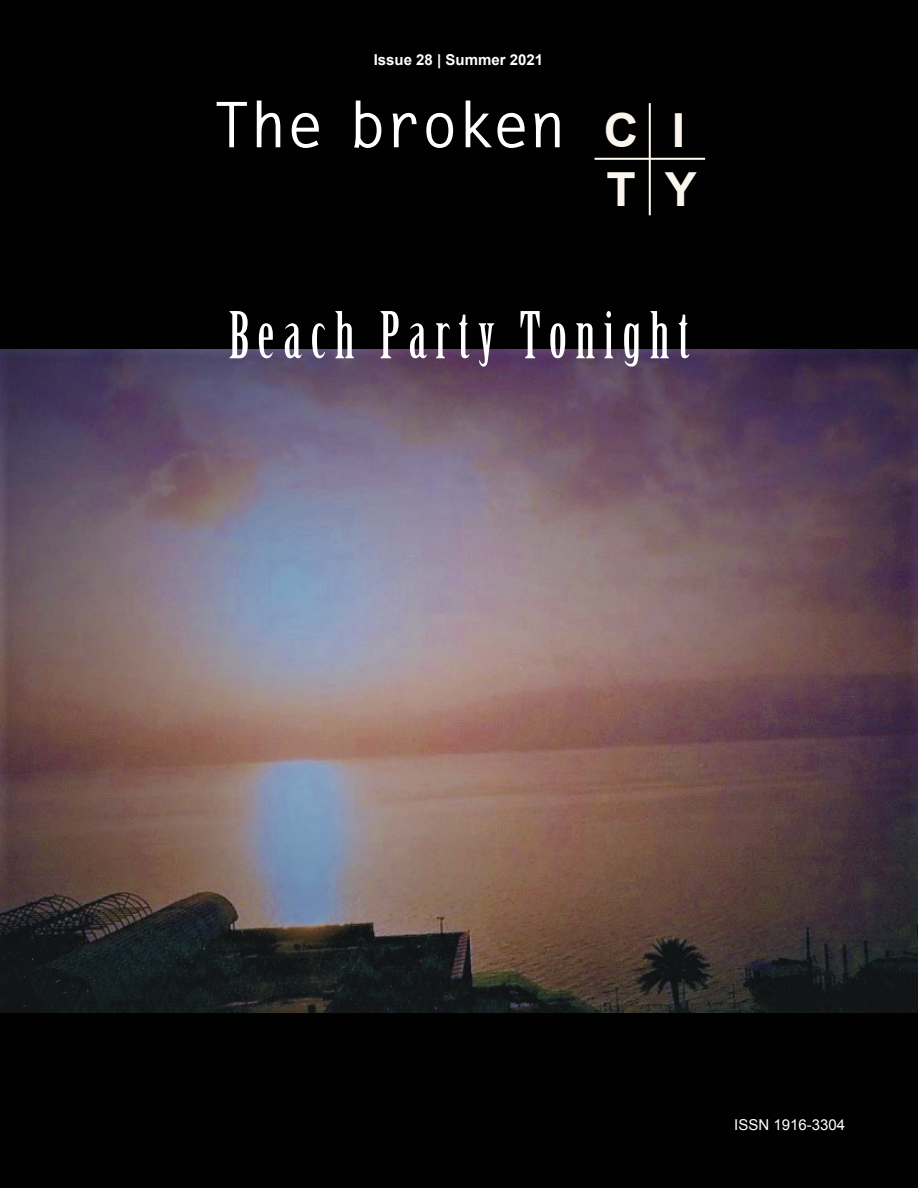
<style>
.page{position:relative;width:918px;height:1188px;background:#fff}
.page>*{position:absolute;margin:0;border:0;box-sizing:border-box;transform-origin:0 0}
.t1{font:63px "Birch Std";letter-spacing:.14em;color:#fff}
.t2{font:700 63px "Letter Gothic Std";letter-spacing:-.02em;color:#fff}
.t3{font:700 46.95px "Arial";color:#faf5ed}
.t4{font:700 15px "Arial";color:#fff}
.t5{font:15px "Arial";color:#fff}
.s1{font-family:"Arial";font-size:46.95px;color:#faf5ed}
</style>
<div class="page">
<div style="left:0;top:987px;width:918px;height:201px;background:#000100"></div>
<div style="left:0;top:0;width:918px;height:387px;background:#000100"></div>
<hr style="left:595px;top:158px;width:110px;height:2px;background:#fff9f0">
<hr style="left:649px;top:103px;width:2px;height:112px;background:#fff9f0">
<img style="left:0;top:350px;width:918px;height:662px">
<p class="t4" style="left:374px;top:50px;width:171px">Issue 28 | Summer 2021</p>
<h1 class="t2" style="left:213px;top:86px;width:474px">The broken <span class="s1">C I</span></h1>
<h2 class="t3" style="left:606px;top:158px;width:92px">T Y</h2>
<h1 class="t1" style="left:229px;top:300px;width:462px">Beach Party Tonight</h1>
<p class="t5" style="left:734px;top:1115px;width:112px">ISSN 1916-3304</p>
</div>
